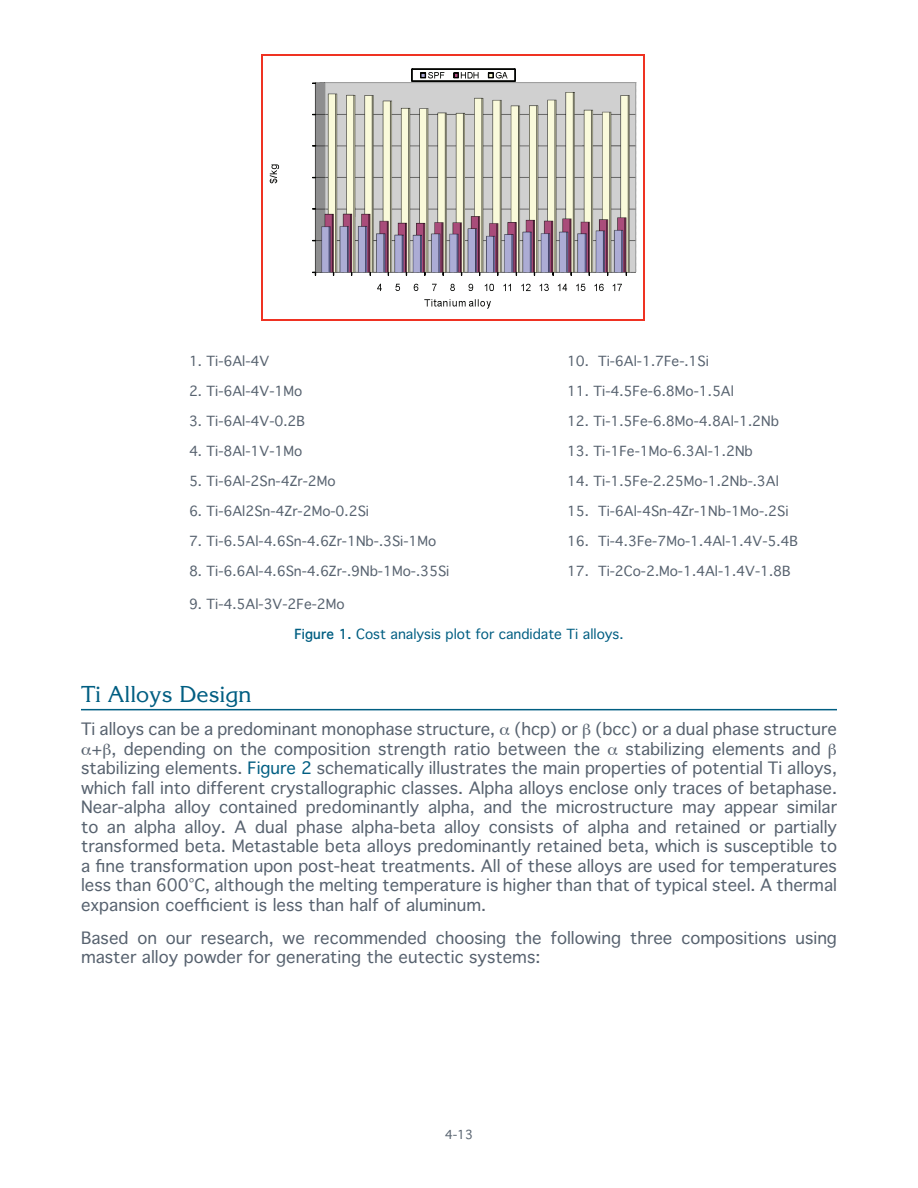
<style>
.page{position:relative;width:918px;height:1188px;background:#fff}
.page>*{position:absolute;margin:0;border:0;box-sizing:border-box;transform-origin:0 0}
.t1{font:22.5px "Korinna";color:#005e82}
.t2{font:16.5px/19.5px "Thonburi";color:#57626f}
.t3{font:13.5px "Thonburi";color:#57626f}
.t4{font:13.5px "Thonburi";color:#005e82}
.t5{font:12px "Thonburi";color:#57626f}
.s1{font-weight:700}
.s2{color:#005e82}
</style>
<div class="page">
<hr style="left:81px;top:709px;width:756px;height:1px;background:#005e82">
<img style="left:312px;top:68px;width:325px;height:224px">
<svg style="left:312px;top:272px;width:4px;height:3px"></svg>
<svg style="left:377px;top:284px;width:5px;height:7px"></svg>
<svg style="left:395px;top:284px;width:5px;height:7px"></svg>
<svg style="left:414px;top:284px;width:4px;height:7px"></svg>
<svg style="left:432px;top:284px;width:5px;height:7px"></svg>
<svg style="left:450px;top:284px;width:5px;height:7px"></svg>
<svg style="left:469px;top:284px;width:4px;height:7px"></svg>
<svg style="left:485px;top:284px;width:9px;height:7px"></svg>
<svg style="left:503px;top:284px;width:8px;height:7px"></svg>
<svg style="left:521px;top:284px;width:10px;height:7px"></svg>
<svg style="left:540px;top:284px;width:9px;height:7px"></svg>
<svg style="left:558px;top:284px;width:9px;height:7px"></svg>
<svg style="left:576px;top:284px;width:9px;height:7px"></svg>
<svg style="left:594px;top:284px;width:10px;height:7px"></svg>
<svg style="left:613px;top:284px;width:9px;height:7px"></svg>
<svg style="left:424px;top:299px;width:67px;height:10px"></svg>
<svg style="left:412px;top:69px;width:103px;height:12px"></svg>
<svg style="left:269px;top:164px;width:10px;height:19px"></svg>
<hr style="left:262px;top:54px;width:381px;height:1px;background:#ef3222">
<hr style="left:261px;top:55px;width:1px;height:264px;background:#ef3222">
<hr style="left:643px;top:55px;width:2px;height:264px;background:#ef3222">
<hr style="left:262px;top:319px;width:381px;height:2px;background:#ef3222">
<p class="t3" style="left:189px;top:350px;width:82px">1. Ti-6Al-4V</p>
<p class="t3" style="left:567px;top:350px;width:143px">10. Ti-6Al-1.7Fe-.1Si</p>
<p class="t3" style="left:189px;top:380px;width:115px">2. Ti-6Al-4V-1Mo</p>
<p class="t3" style="left:567px;top:380px;width:168px">11. Ti-4.5Fe-6.8Mo-1.5Al</p>
<p class="t3" style="left:189px;top:410px;width:118px">3. Ti-6Al-4V-0.2B</p>
<p class="t3" style="left:567px;top:410px;width:213px">12. Ti-1.5Fe-6.8Mo-4.8Al-1.2Nb</p>
<p class="t3" style="left:189px;top:440px;width:115px">4. Ti-8Al-1V-1Mo</p>
<p class="t3" style="left:567px;top:440px;width:187px">13. Ti-1Fe-1Mo-6.3Al-1.2Nb</p>
<p class="t3" style="left:189px;top:470px;width:148px">5. Ti-6Al-2Sn-4Zr-2Mo</p>
<p class="t3" style="left:567px;top:470px;width:213px">14. Ti-1.5Fe-2.25Mo-1.2Nb-.3Al</p>
<p class="t3" style="left:189px;top:500px;width:182px">6. Ti-6Al2Sn-4Zr-2Mo-0.2Si</p>
<p class="t3" style="left:567px;top:500px;width:223px">15. Ti-6Al-4Sn-4Zr-1Nb-1Mo-.2Si</p>
<p class="t3" style="left:189px;top:530px;width:249px">7. Ti-6.5Al-4.6Sn-4.6Zr-1Nb-.3Si-1Mo</p>
<p class="t3" style="left:567px;top:530px;width:233px">16. Ti-4.3Fe-7Mo-1.4Al-1.4V-5.4B</p>
<p class="t3" style="left:189px;top:560px;width:262px">8. Ti-6.6Al-4.6Sn-4.6Zr-.9Nb-1Mo-.35Si</p>
<p class="t3" style="left:567px;top:560px;width:225px">17. Ti-2Co-2.Mo-1.4Al-1.4V-1.8B</p>
<p class="t3" style="left:189px;top:593px;width:157px">9. Ti-4.5Al-3V-2Fe-2Mo</p>
<p class="t4" style="left:294px;top:623px;width:331px"><span class="s1">Figure 1.</span> Cost analysis plot for candidate Ti alloys.</p>
<h3 class="t1" style="left:81px;top:680px;width:172px">Ti Alloys Design</h3>
<p class="t2" style="left:91px;top:719px;width:747px;text-indent:-10px">Ti alloys can be a predominant monophase structure, (hcp) or (bcc) or a dual phase structure + , depending on the composition strength ratio between the</p>
<p class="t2" style="left:81px;top:739px;width:758px;text-indent:544px">stabilizing elements and stabilizing elements. <span class="s2">Figure 2</span> schematically illustrates the main properties of potential Ti alloys, which fall into different crystallographic classes. Alpha alloys enclose only traces of betaphase.<br>Near-alpha alloy contained predominantly alpha, and the microstructure may appear similar to an alpha alloy. A dual phase alpha-beta alloy consists of alpha and retained or partially transformed beta. Metastable beta alloys predominantly retained beta, which is susceptible to a fine transformation upon post-heat treatments. All of these alloys are used for temperatures less than 600°C, although the melting temperature is higher than that of typical steel. A thermal expansion coefficient is less than half of aluminum.</p>
<p class="t2" style="left:81px;top:928px;width:758px">Based on our research, we recommended choosing the following three compositions using master alloy powder for generating the eutectic systems:</p>
<p class="t5" style="left:445px;top:1124px;width:30px">4-13</p>
</div>
